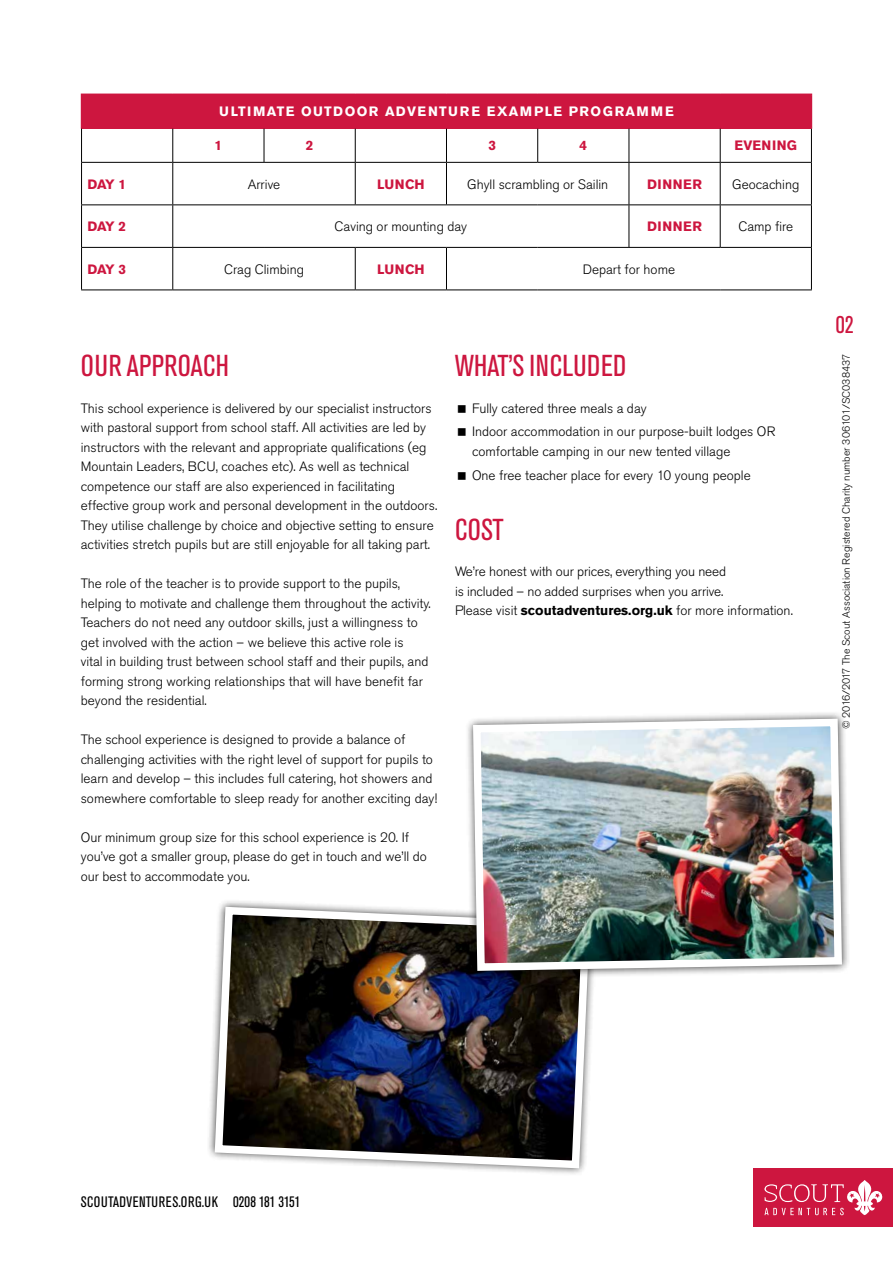
<style>
.page{position:relative;width:893px;height:1263px;background:#fff}
.page>*{position:absolute;margin:0;border:0;box-sizing:border-box;transform-origin:0 0}
.t1{font:condensed 30px "Akzidenz Grotesk Pro";letter-spacing:.005em;color:#cd163f}
.t2{font:condensed 24px "Akzidenz Grotesk Pro";color:#cd163f}
.t3{font:condensed 15px "Akzidenz Grotesk Pro";letter-spacing:.03em;color:#000}
.t4{font:300 13.5px/19.5px "Akzidenz Grotesk Pro";color:#000}
.t5{font:700 13.5px "Akzidenz Grotesk Pro";letter-spacing:.03em;color:#cd163f}
.t6{font:700 13.5px "Akzidenz Grotesk Pro";letter-spacing:.1em;color:#fff}
.t7{font:300 10.5px "Akzidenz Grotesk Pro";color:#000}
.s1{font-weight:700}
</style>
<div class="page">
<div style="left:754px;top:1168px;width:139px;height:59px;background:#cd163f"></div>
<svg style="left:764px;top:1180px;width:119px;height:35px"></svg>
<div style="left:82px;top:94px;width:729px;height:34px;background:#cd163f"></div>
<hr style="left:81px;top:94px;width:92px;height:1px;background:#cd163f">
<hr style="left:81px;top:95px;width:1px;height:33px;background:#cd163f">
<hr style="left:720px;top:94px;width:92px;height:1px;background:#cd163f">
<hr style="left:811px;top:95px;width:1px;height:33px;background:#cd163f">
<hr style="left:81px;top:128px;width:92px;height:1px;background:#cd163f">
<hr style="left:173px;top:128px;width:91px;height:1px;background:#cd163f">
<hr style="left:264px;top:128px;width:91px;height:1px;background:#cd163f">
<hr style="left:355px;top:128px;width:91px;height:1px;background:#cd163f">
<hr style="left:446px;top:128px;width:92px;height:1px;background:#cd163f">
<hr style="left:538px;top:128px;width:91px;height:1px;background:#cd163f">
<hr style="left:629px;top:128px;width:91px;height:1px;background:#cd163f">
<hr style="left:720px;top:128px;width:92px;height:1px;background:#cd163f">
<hr style="left:81px;top:129px;width:1px;height:33px;background:#000">
<hr style="left:172px;top:129px;width:1px;height:33px;background:#000">
<hr style="left:264px;top:129px;width:1px;height:33px;background:#000">
<hr style="left:355px;top:129px;width:1px;height:33px;background:#000">
<hr style="left:446px;top:129px;width:1px;height:33px;background:#000">
<hr style="left:537px;top:129px;width:1px;height:33px;background:#000">
<hr style="left:629px;top:129px;width:1px;height:33px;background:#000">
<hr style="left:720px;top:129px;width:1px;height:33px;background:#000">
<hr style="left:811px;top:129px;width:1px;height:33px;background:#000">
<hr style="left:81px;top:162px;width:92px;height:1px;background:#000">
<hr style="left:81px;top:163px;width:1px;height:41px;background:#000">
<hr style="left:173px;top:162px;width:91px;height:1px;background:#000">
<hr style="left:172px;top:163px;width:1px;height:41px;background:#000">
<hr style="left:264px;top:162px;width:91px;height:1px;background:#000">
<hr style="left:355px;top:162px;width:91px;height:1px;background:#000">
<hr style="left:355px;top:163px;width:1px;height:41px;background:#000">
<hr style="left:446px;top:162px;width:92px;height:1px;background:#000">
<hr style="left:446px;top:163px;width:1px;height:41px;background:#000">
<hr style="left:538px;top:162px;width:91px;height:1px;background:#000">
<hr style="left:629px;top:162px;width:91px;height:1px;background:#000">
<hr style="left:629px;top:163px;width:1px;height:41px;background:#000">
<hr style="left:720px;top:162px;width:92px;height:1px;background:#000">
<hr style="left:720px;top:163px;width:1px;height:41px;background:#000">
<hr style="left:811px;top:163px;width:1px;height:41px;background:#000">
<hr style="left:81px;top:204px;width:92px;height:1px;background:#000">
<hr style="left:81px;top:205px;width:1px;height:42px;background:#000">
<hr style="left:173px;top:204px;width:91px;height:1px;background:#000">
<hr style="left:172px;top:205px;width:1px;height:42px;background:#000">
<hr style="left:264px;top:204px;width:91px;height:1px;background:#000">
<hr style="left:355px;top:204px;width:91px;height:1px;background:#000">
<hr style="left:446px;top:204px;width:92px;height:1px;background:#000">
<hr style="left:538px;top:204px;width:91px;height:1px;background:#000">
<hr style="left:629px;top:204px;width:91px;height:1px;background:#000">
<hr style="left:629px;top:205px;width:1px;height:42px;background:#000">
<hr style="left:720px;top:204px;width:92px;height:1px;background:#000">
<hr style="left:720px;top:205px;width:1px;height:42px;background:#000">
<hr style="left:811px;top:205px;width:1px;height:42px;background:#000">
<hr style="left:81px;top:247px;width:92px;height:1px;background:#000">
<hr style="left:81px;top:248px;width:1px;height:42px;background:#000">
<hr style="left:173px;top:247px;width:91px;height:1px;background:#000">
<hr style="left:172px;top:248px;width:1px;height:42px;background:#000">
<hr style="left:264px;top:247px;width:91px;height:1px;background:#000">
<hr style="left:355px;top:247px;width:91px;height:1px;background:#000">
<hr style="left:355px;top:248px;width:1px;height:42px;background:#000">
<hr style="left:446px;top:247px;width:92px;height:1px;background:#000">
<hr style="left:446px;top:248px;width:1px;height:42px;background:#000">
<hr style="left:538px;top:247px;width:91px;height:1px;background:#000">
<hr style="left:629px;top:247px;width:91px;height:1px;background:#000">
<hr style="left:720px;top:247px;width:92px;height:1px;background:#000">
<hr style="left:811px;top:248px;width:1px;height:42px;background:#000">
<hr style="left:81px;top:290px;width:92px;height:1px;background:#000">
<hr style="left:173px;top:290px;width:91px;height:1px;background:#000">
<hr style="left:264px;top:290px;width:91px;height:1px;background:#000">
<hr style="left:355px;top:290px;width:91px;height:1px;background:#000">
<hr style="left:446px;top:290px;width:92px;height:1px;background:#000">
<hr style="left:538px;top:290px;width:91px;height:1px;background:#000">
<hr style="left:629px;top:290px;width:91px;height:1px;background:#000">
<hr style="left:720px;top:290px;width:92px;height:1px;background:#000">
<img style="left:211px;top:903px;width:382px;height:269px">
<div style="left:465px;top:711px;width:386px;height:268px;background:#000;opacity:.75"></div>
<img style="left:469px;top:715px;width:377px;height:260px">
<p class="t6" style="left:219px;top:103px;width:456px">ULTIMATE OUTDOOR ADVENTURE EXAMPLE PROGRAMME</p>
<p class="t5" style="left:215px;top:137px;width:9px">1</p>
<p class="t5" style="left:306px;top:137px;width:9px">2</p>
<p class="t5" style="left:488px;top:137px;width:9px">3</p>
<p class="t5" style="left:580px;top:137px;width:9px">4</p>
<p class="t5" style="left:735px;top:137px;width:64px">EVENING</p>
<p class="t5" style="left:88px;top:175px;width:40px">DAY 1</p>
<p class="t4" style="left:248px;top:174px;width:34px">Arrive</p>
<p class="t5" style="left:377px;top:175px;width:49px">LUNCH</p>
<p class="t4" style="left:467px;top:174px;width:143px">Ghyll scrambling or Sailin</p>
<p class="t5" style="left:647px;top:175px;width:56px">DINNER</p>
<p class="t4" style="left:732px;top:174px;width:69px">Geocaching</p>
<p class="t5" style="left:88px;top:218px;width:40px">DAY 2</p>
<p class="t4" style="left:335px;top:217px;width:134px">Caving or mounting day</p>
<p class="t5" style="left:647px;top:218px;width:56px">DINNER</p>
<p class="t4" style="left:738px;top:217px;width:56px">Camp fire</p>
<p class="t5" style="left:88px;top:260px;width:40px">DAY 3</p>
<p class="t4" style="left:224px;top:259px;width:82px">Crag Climbing</p>
<p class="t5" style="left:377px;top:260px;width:49px">LUNCH</p>
<p class="t4" style="left:583px;top:259px;width:94px">Depart for home</p>
<h1 class="t1" style="left:81px;top:346px;width:149px">OUR APPROACH</h1>
<p class="t4" style="left:81px;top:398px;width:358px">This school experience is delivered by our specialist instructors with pastoral support from school staff. All activities are led by instructors with the relevant and appropriate qualifications (eg Mountain Leaders, BCU, coaches etc). As well as technical competence our staff are also experienced in facilitating effective group work and personal development in the outdoors.<br>They utilise challenge by choice and objective setting to ensure activities stretch pupils but are still enjoyable for all taking part.</p>
<p class="t4" style="left:81px;top:574px;width:351px">The role of the teacher is to provide support to the pupils, helping to motivate and challenge them throughout the activity.<br>Teachers do not need any outdoor skills, just a willingness to get involved with the action – we believe this active role is<br>vital in building trust between school staff and their pupils, and forming strong working relationships that will have benefit far beyond the residential.</p>
<p class="t4" style="left:81px;top:730px;width:358px">The school experience is designed to provide a balance of challenging activities with the right level of support for pupils to learn and develop – this includes full catering, hot showers and somewhere comfortable to sleep ready for another exciting day!</p>
<p class="t4" style="left:81px;top:827px;width:348px">Our minimum group size for this school experience is 20. If you’ve got a smaller group, please do get in touch and we’ll do our best to accommodate you.</p>
<h1 class="t1" style="left:455px;top:346px;width:173px">WHAT’S INCLUDED</h1>
<p class="t4" style="left:472px;top:396px;width:305px;line-height:23.7px">Fully catered three meals a day<br>Indoor accommodation in our purpose-built lodges OR</p>
<p class="t4" style="left:472px;top:439px;width:280px;line-height:23.7px">comfortable camping in our new tented village<br>One free teacher place for every 10 young people</p>
<h1 class="t1" style="left:455px;top:510px;width:50px">COST</h1>
<p class="t4" style="left:455px;top:562px;width:339px">We’re honest with our prices, everything you need<br>is included – no added surprises when you arrive.<br>Please visit <span class="s1">scoutadventures.org.uk</span> for more information.</p>
<h2 class="t2" style="left:836px;top:309px;width:19px">02</h2>
<p class="t7" style="left:839px;top:729px;width:377px;rotate:-90deg">© 2016/2017 The Scout Association Registered Charity number 306101/SC038437</p>
<p class="t3" style="left:81px;top:1192px;width:221px">SCOUTADVENTURES.ORG.UK 0208 181 3151</p>
</div>
